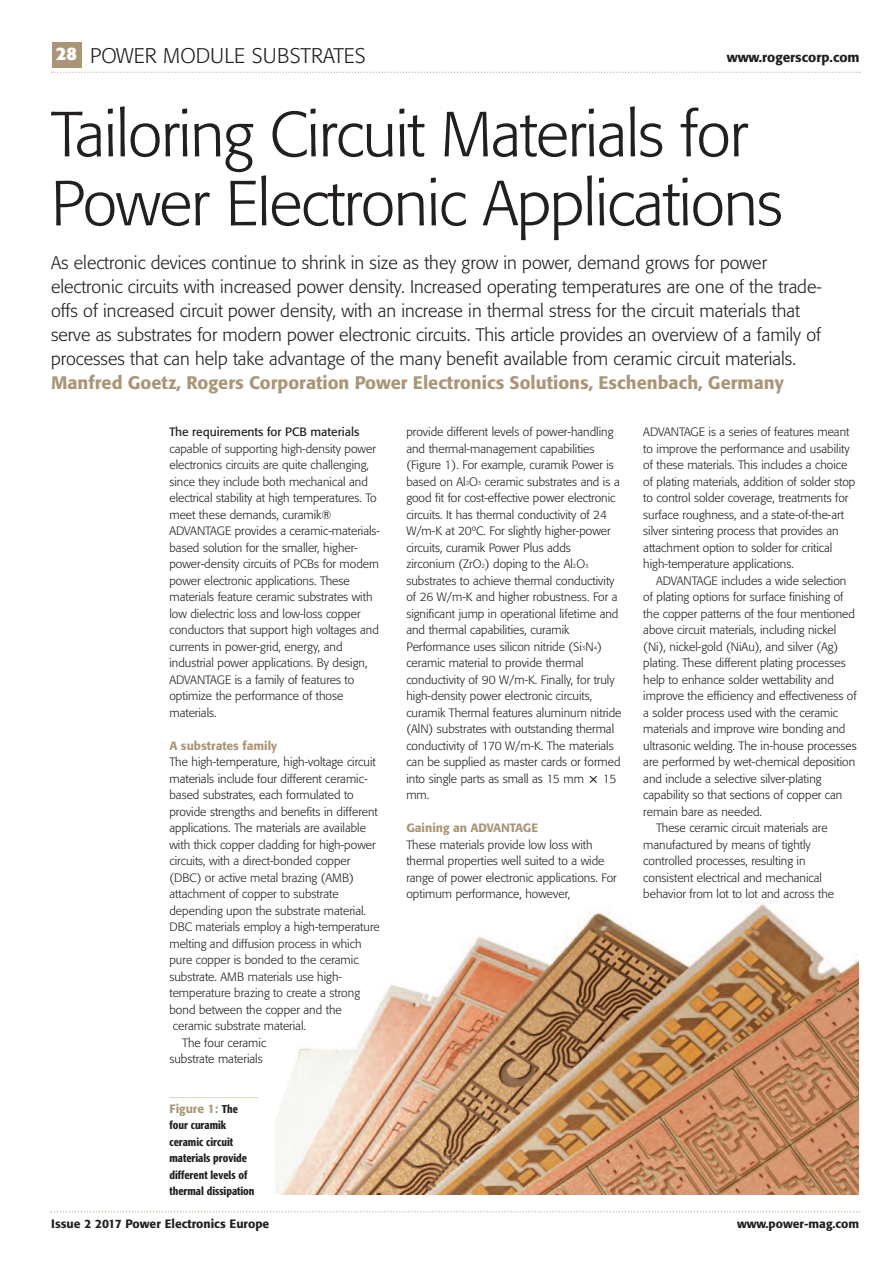
<style>
.page{position:relative;width:893px;height:1263px;background:#fff}
.page>*{position:absolute;margin:0;border:0;box-sizing:border-box;transform-origin:0 0}
.t1{font:300 63px/69px "Formata";letter-spacing:-.015em;color:#231f20}
.t2{font:300 21px "Formata";color:#231f20}
.t3{font:300 18px/24px "Formata";color:#231f20}
.t4{font:500 18px "Formata";color:#aa9677}
.t5{font:500 13.5px "Formata";color:#231f20}
.t6{font:300 12px/16.5px "Formata";color:#231f20}
.t7{font:500 12px "Formata";color:#231f20}
.t8{font:500 12px "Formata";color:#aa9677}
.t9{font:12px "Formata";color:#231f20}
.t10{font:500 condensed 11.25px/16.5px "Formata";color:#231f20}
.s1{font-weight:700;font-size:18px;color:#fff}
.s2{font-size:6px}
.s3{font-stretch:condensed;font-size:11.25px;color:#231f20}
</style>
<div class="page">
<img style="left:276px;top:903px;width:583px;height:292px">
<div style="left:52px;top:43px;width:30px;height:25px;background:#aa9677"></div>
<svg style="left:51px;top:72px;width:809px;height:1px"></svg>
<svg style="left:51px;top:1211px;width:809px;height:1px"></svg>
<svg style="left:169px;top:1097px;width:89px;height:1px"></svg>
<h2 class="t2" style="left:56px;top:46px;width:311px"><span class="s1">28</span> POWER MODULE SUBSTRATES</h2>
<p class="t5" style="left:727px;top:52px;width:135px">www.rogerscorp.com</p>
<h1 class="t1" style="left:51px;top:105px;width:734px">Tailoring Circuit Materials for<br>Power Electronic Applications</h1>
<p class="t3" style="left:51px;top:252px;width:772px">As electronic devices continue to shrink in size as they grow in power, demand grows for power electronic circuits with increased power density. Increased operating temperatures are one of the trade&shy;offs of increased circuit power density, with an increase in thermal stress for the circuit materials that serve as substrates for modern power electronic circuits. This article provides an overview of a family of processes that can help take advantage of the many benefit available from ceramic circuit materials.</p>
<h3 class="t4" style="left:51px;top:375px;width:734px">Manfred Goetz, Rogers Corporation Power Electronics Solutions, Eschenbach, Germany</h3>
<p class="t9" style="left:169px;top:427px;width:191px">The requirements for PCB materials</p>
<p class="t6" style="left:169px;top:441px;width:212px">capable of supporting high-density power electronics circuits are quite challenging, since they include both mechanical and electrical stability at high temperatures. To meet these demands, curamik® ADVANTAGE provides a ceramic-materials&shy;based solution for the smaller, higher&shy;power-density circuits of PCBs for modern power electronic applications. These materials feature ceramic substrates with low dielectric loss and low-loss copper conductors that support high voltages and currents in power-grid, energy, and industrial power applications. By design, ADVANTAGE is a family of features to optimize the performance of those materials.</p>
<p class="t8" style="left:169px;top:740px;width:109px">A substrates family</p>
<p class="t6" style="left:169px;top:755px;width:208px">The high-temperature, high-voltage circuit</p>
<p class="t6" style="left:169px;top:771px;width:200px">materials include four different ceramic-</p>
<p class="t6" style="left:169px;top:788px;width:186px">based substrates, each formulated to</p>
<p class="t6" style="left:169px;top:804px;width:210px">provide strengths and benefits in different</p>
<p class="t6" style="left:169px;top:821px;width:198px">applications. The materials are available</p>
<p class="t6" style="left:169px;top:837px;width:208px">with thick copper cladding for high-power</p>
<p class="t6" style="left:169px;top:854px;width:182px">circuits, with a direct-bonded copper</p>
<p class="t6" style="left:169px;top:870px;width:186px">(DBC) or active metal brazing (AMB)</p>
<p class="t6" style="left:169px;top:887px;width:171px">attachment of copper to substrate</p>
<p class="t6" style="left:169px;top:903px;width:198px">depending upon the substrate material.</p>
<p class="t6" style="left:169px;top:920px;width:212px">DBC materials employ a high-temperature</p>
<p class="t6" style="left:169px;top:936px;width:194px">melting and diffusion process in which</p>
<p class="t6" style="left:169px;top:953px;width:191px">pure copper is bonded to the ceramic</p>
<p class="t6" style="left:169px;top:969px;width:174px">substrate. AMB materials use high-</p>
<p class="t6" style="left:169px;top:986px;width:192px">temperature brazing to create a strong</p>
<p class="t6" style="left:169px;top:1002px;width:174px">bond between the copper and the</p>
<p class="t6" style="left:173px;top:1019px;width:135px">ceramic substrate material.</p>
<p class="t6" style="left:182px;top:1035px;width:86px">The four ceramic</p>
<p class="t6" style="left:169px;top:1052px;width:95px">substrate materials</p>
<p class="t6" style="left:406px;top:425px;width:217px">provide different levels of power-handling and thermal-management capabilities (Figure 1). For example, curamik Power is based on Al<span class="s2">2</span>O<span class="s2">3</span> ceramic substrates and is a good fit for cost-effective power electronic circuits. It has thermal conductivity of 24<br>W/m-K at 20ºC. For slightly higher-power circuits, curamik Power Plus adds zirconium (ZrO<span class="s2">2</span>) doping to the Al<span class="s2">2</span>O<span class="s2">3 </span>substrates to achieve thermal conductivity of 26 W/m-K and higher robustness. For a significant jump in operational lifetime and and thermal capabilities, curamik Performance uses silicon nitride (Si<span class="s2">3</span>N<span class="s2">4</span>) ceramic material to provide thermal conductivity of 90 W/m-K. Finally, for truly high-density power electronic circuits, curamik Thermal features aluminum nitride (AlN) substrates with outstanding thermal conductivity of 170 W/m-K. The materials can be supplied as master cards or formed into single parts as small as 15 mm</p>
<p class="t6" style="left:643px;top:425px;width:214px">ADVANTAGE is a series of features meant to improve the performance and usability of these materials. This includes a choice of plating materials, addition of solder stop to control solder coverage, treatments for surface roughness, and a state-of-the-art silver sintering process that provides an attachment option to solder for critical high-temperature applications.</p>
<p class="t6" style="left:656px;top:573px;width:192px">ADVANTAGE includes a wide selection</p>
<p class="t6" style="left:643px;top:590px;width:202px">of plating options for surface finishing of</p>
<p class="t6" style="left:643px;top:606px;width:213px">the copper patterns of the four mentioned</p>
<p class="t6" style="left:643px;top:623px;width:195px">above circuit materials, including nickel</p>
<p class="t6" style="left:643px;top:639px;width:197px">(Ni), nickel-gold (NiAu), and silver (Ag)</p>
<p class="t6" style="left:643px;top:656px;width:204px">plating. These different plating processes</p>
<p class="t6" style="left:643px;top:672px;width:192px">help to enhance solder wettability and</p>
<p class="t6" style="left:643px;top:689px;width:215px">improve the efficiency and effectiveness of</p>
<p class="t6" style="left:643px;top:705px;width:196px">a solder process used with the ceramic</p>
<p class="t6" style="left:643px;top:722px;width:204px">materials and improve wire bonding and</p>
<p class="t6" style="left:643px;top:738px;width:215px">ultrasonic welding. The in-house processes</p>
<p class="t6" style="left:643px;top:755px;width:213px">are performed by wet-chemical deposition</p>
<p class="t6" style="left:643px;top:771px;width:180px">and include a selective silver-plating</p>
<p class="t6" style="left:643px;top:788px;width:201px">capability so that sections of copper can</p>
<p class="t6" style="left:643px;top:804px;width:120px">remain bare as needed.</p>
<p class="t6" style="left:656px;top:821px;width:173px">These ceramic circuit materials are</p>
<p class="t6" style="left:643px;top:837px;width:169px">manufactured by means of tightly</p>
<p class="t6" style="left:643px;top:854px;width:164px">controlled processes, resulting in</p>
<p class="t6" style="left:643px;top:870px;width:180px">consistent electrical and mechanical</p>
<p class="t6" style="left:643px;top:887px;width:192px">behavior from lot to lot and across the</p>
<p class="t6" style="left:603px;top:771px;width:15px">15</p>
<p class="t6" style="left:406px;top:788px;width:24px">mm.</p>
<p class="t8" style="left:406px;top:823px;width:133px">Gaining an ADVANTAGE</p>
<p class="t6" style="left:406px;top:837px;width:212px">These materials provide low loss with thermal properties well suited to a wide range of power electronic applications. For optimum performance, however,</p>
<p class="t8" style="left:169px;top:1103px;width:70px">Figure 1: <span class="s3">The</span></p>
<p class="t10" style="left:169px;top:1118px;width:87px">four curamik ceramic circuit materials provide different levels of thermal dissipation</p>
<p class="t7" style="left:51px;top:1219px;width:219px">Issue 2 2017 Power Electronics Europe</p>
<p class="t7" style="left:737px;top:1219px;width:124px">www.power-mag.com</p>
</div>
